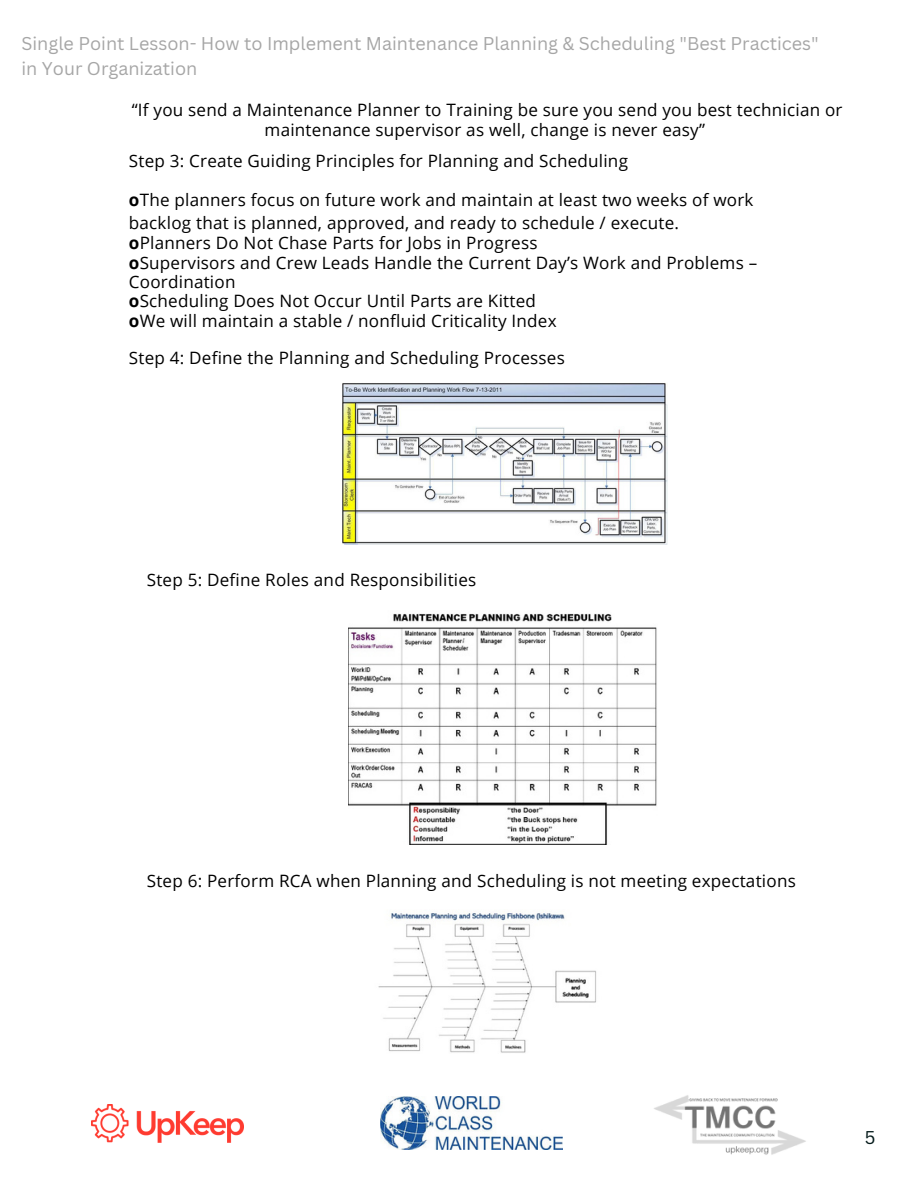
<style>
.page{position:relative;width:918px;height:1188px;background:#fff}
.page>*{position:absolute;margin:0;border:0;box-sizing:border-box;transform-origin:0 0}
.t1{font:18px/24.8px "Canva Sans";color:#a6a6a6}
.t2{font:18px "Canva Sans";color:#051b1b}
.t3{font:17.1px/19.5px "Open Sans";letter-spacing:.015em;color:#000}
.s1{font-weight:700}
</style>
<div class="page">
<img style="left:343px;top:383px;width:325px;height:161px">
<img style="left:348px;top:613px;width:309px;height:231px">
<img style="left:378px;top:912px;width:218px;height:141px">
<img style="left:92px;top:1104px;width:152px;height:39px">
<img style="left:381px;top:1096px;width:182px;height:53px">
<img style="left:654px;top:1095px;width:152px;height:60px">
<p class="t1" style="left:22px;top:31px;width:799px">Single Point Lesson- How to Implement Maintenance Planning &amp; Scheduling "Best Practices" in Your Organization</p>
<p class="t3" style="left:132px;top:100px;width:712px;text-align:center">“If you send a Maintenance Planner to Training be sure you send you best technician or maintenance supervisor as well, change is never easy”</p>
<p class="t3" style="left:129px;top:150px;width:501px">Step 3: Create Guiding Principles for Planning and Scheduling</p>
<p class="t3" style="left:129px;top:188px;width:626px;line-height:23.4px"><span class="s1">o</span>The planners focus on future work and maintain at least two weeks of work backlog that is planned, approved, and ready to schedule / execute.</p>
<p class="t3" style="left:129px;top:232px;width:630px"><span class="s1">o</span>Planners Do Not Chase Parts for Jobs in Progress<br><span class="s1">o</span>Supervisors and Crew Leads Handle the Current Day’s Work and Problems – Coordination<br><span class="s1">o</span>Scheduling Does Not Occur Until Parts are Kitted<br><span class="s1">o</span>We will maintain a stable / nonfluid Criticality Index</p>
<p class="t3" style="left:129px;top:347px;width:437px">Step 4: Define the Planning and Scheduling Processes</p>
<p class="t3" style="left:147px;top:569px;width:331px">Step 5: Define Roles and Responsibilities</p>
<p class="t3" style="left:147px;top:871px;width:651px">Step 6: Perform RCA when Planning and Scheduling is not meeting expectations</p>
<p class="t2" style="left:865px;top:1125px;width:12px">5</p>
</div>
